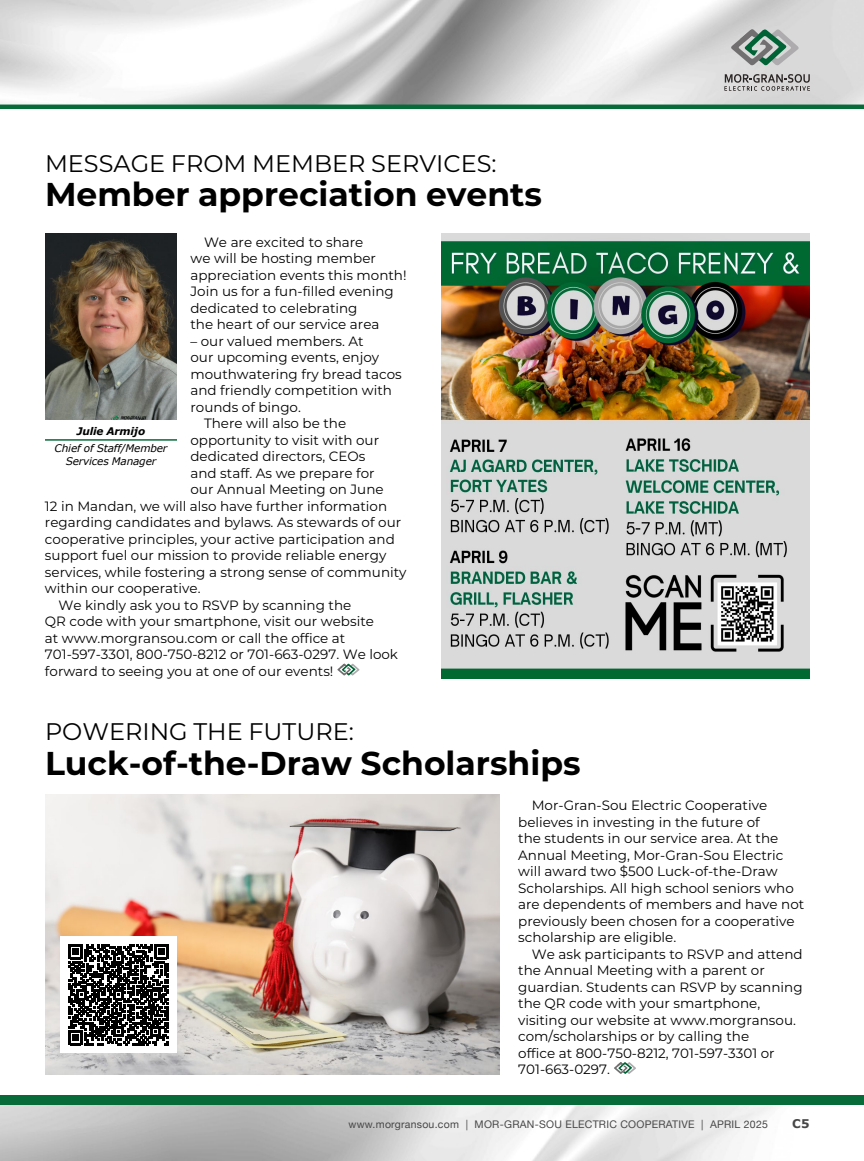
<style>
.page{position:relative;width:864px;height:1161px;background:#fff}
.page>*{position:absolute;margin:0;border:0;box-sizing:border-box;transform-origin:0 0}
.t1{font:700 33px "Montserrat";color:#000}
.t2{font:24px "Montserrat";color:#000}
.t3{font:13.5px/16.5px "Montserrat";color:#000}
.t4{font:700 12px "Verdana";color:#474747}
.t5{font:10.5px "Helvetica Neue";letter-spacing:.025em;color:#474747}
.t6{font:italic 10.5px/13.5px "Verdana";letter-spacing:-.015em;color:#000;text-align:center}
.t7{font:italic 700 10.5px "Verdana";letter-spacing:-.015em;color:#000}
</style>
<div class="page">
<svg style="left:337px;top:663px;width:23px;height:13px"></svg>
<img style="left:45px;top:234px;width:132px;height:185px">
<hr style="left:45px;top:439px;width:132px;height:2px;background:#066a39">
<svg style="left:614px;top:1062px;width:22px;height:12px"></svg>
<img style="left:45px;top:794px;width:455px;height:281px">
<div style="left:60px;top:937px;width:117px;height:116px;background:#fff"></div>
<svg style="left:69px;top:945px;width:100px;height:100px"></svg>
<img style="left:441px;top:234px;width:369px;height:445px">
<img style="left:0;top:0;width:864px;height:105px">
<div style="left:0;top:1095px;width:864px;height:10px;background:#066a39"></div>
<hr style="left:0;top:105px;width:864px;height:4px;background:#066a39">
<svg style="left:724px;top:74px;width:86px;height:17px"></svg>
<svg style="left:730px;top:28px;width:70px;height:38px;background:#9eaea7"></svg>
<h2 class="t2" style="left:45px;top:147px;width:453px">MESSAGE FROM MEMBER SERVICES:</h2>
<h1 class="t1" style="left:45px;top:171px;width:499px">Member appreciation events</h1>
<p class="t3" style="left:190px;top:233px;width:218px;text-indent:14px">We are excited to share<br>we will be hosting member appreciation events this month!<br>Join us for a fun-filled evening dedicated to celebrating<br>the heart of our service area</p>
<p class="t3" style="left:190px;top:332px;width:175px">– our valued members. At</p>
<p class="t3" style="left:190px;top:349px;width:190px">our upcoming events, enjoy</p>
<p class="t3" style="left:190px;top:365px;width:213px">mouthwatering fry bread tacos</p>
<p class="t3" style="left:190px;top:382px;width:203px">and friendly competition with</p>
<p class="t3" style="left:190px;top:398px;width:112px">rounds of bingo.</p>
<p class="t3" style="left:204px;top:415px;width:144px">There will also be the</p>
<p class="t3" style="left:190px;top:431px;width:190px">opportunity to visit with our</p>
<p class="t3" style="left:190px;top:448px;width:176px">dedicated directors, CEOs</p>
<p class="t3" style="left:190px;top:464px;width:186px">and staff. As we prepare for</p>
<p class="t3" style="left:190px;top:481px;width:195px">our Annual Meeting on June</p>
<p class="t3" style="left:45px;top:497px;width:344px">12 in Mandan, we will also have further information</p>
<p class="t3" style="left:45px;top:514px;width:358px">regarding candidates and bylaws. As stewards of our</p>
<p class="t3" style="left:45px;top:530px;width:351px">cooperative principles, your active participation and</p>
<p class="t3" style="left:45px;top:547px;width:343px">support fuel our mission to provide reliable energy</p>
<p class="t3" style="left:45px;top:563px;width:363px">services, while fostering a strong sense of community</p>
<p class="t3" style="left:45px;top:580px;width:157px">within our cooperative.</p>
<p class="t3" style="left:58px;top:596px;width:294px">We kindly ask you to RSVP by scanning the</p>
<p class="t3" style="left:45px;top:613px;width:330px">QR code with your smartphone, visit our website</p>
<p class="t3" style="left:45px;top:629px;width:302px">at www.morgransou.com or call the office at</p>
<p class="t3" style="left:45px;top:646px;width:355px">701-597-3301, 800-750-8212 or 701-663-0297. We look</p>
<p class="t3" style="left:45px;top:662px;width:290px">forward to seeing you at one of our events!</p>
<p class="t7" style="left:77px;top:424px;width:70px">Julie Armijo</p>
<p class="t6" style="left:55px;top:441px;width:114px">Chief of Staff/Member<br>Services Manager</p>
<h2 class="t2" style="left:45px;top:715px;width:310px">POWERING THE FUTURE:</h2>
<h1 class="t1" style="left:45px;top:739px;width:537px">Luck-of-the-Draw Scholarships</h1>
<p class="t3" style="left:518px;top:797px;width:288px;text-indent:14px">Mor-Gran-Sou Electric Cooperative believes in investing in the future of<br>the students in our service area. At the Annual Meeting, Mor-Gran-Sou Electric will award two $500 Luck-of-the-Draw Scholarships. All high school seniors who are dependents of members and have not previously been chosen for a cooperative scholarship are eligible.</p>
<p class="t3" style="left:518px;top:945px;width:286px;text-indent:14px">We ask participants to RSVP and attend the Annual Meeting with a parent or guardian. Students can RSVP by scanning the QR code with your smartphone, visiting our website at www.morgransou. com/scholarships or by calling the<br>office at 800-750-8212, 701-597-3301 or 701-663-0297.</p>
<p class="t5" style="left:349px;top:1116px;width:421px">www.morgransou.com | MOR-GRAN-SOU ELECTRIC COOPERATIVE | APRIL 2025</p>
<p class="t4" style="left:792px;top:1115px;width:19px">C5</p>
</div>
